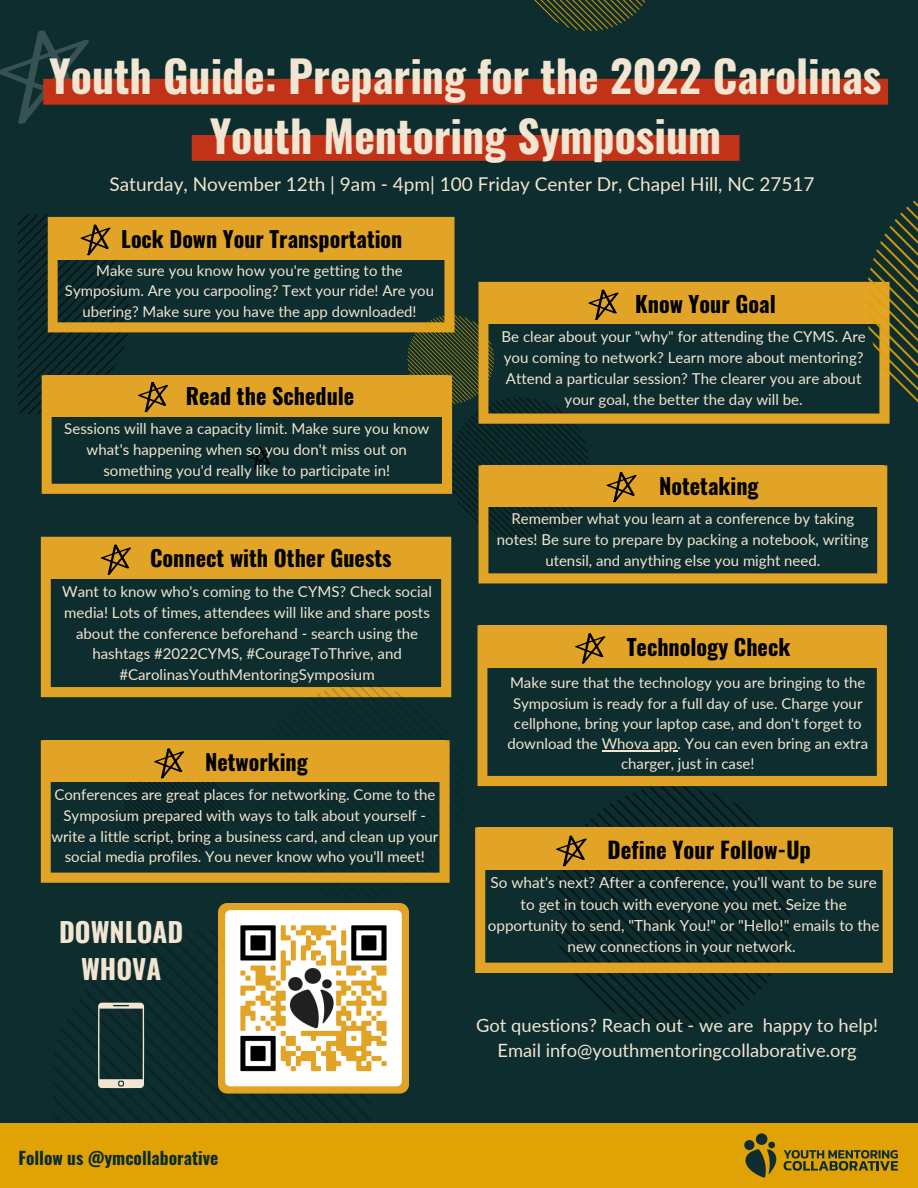
<style>
.page{position:relative;width:918px;height:1188px;background:#0d2d2e}
.page>*{position:absolute;margin:0;border:0;box-sizing:border-box;transform-origin:0 0}
.t1{font:700 43.8px/60.6px "Oswald";color:#f2e5d1;text-align:center}
.t2{font:700 27px/37.2px "Oswald";color:#f2e5d1;text-align:center}
.t3{font:700 22.5px "Oswald";color:#000}
.t4{font:700 22.2px "Oswald";color:#000}
.t5{font:700 22.05px "Oswald";color:#000}
.t6{font:19.05px "Lato";color:#f2e5d1}
.t7{font:18.3px/24.9px "Lato";color:#f2e5d1;text-align:center}
.t8{font:700 18.3px "Oswald";color:#000}
.t9{font:700 17.4px "Oswald";color:#0d2d2e}
.t10{font:15.3px/21.3px "Lato";color:#f2e5d1;text-align:center}
.t11{font:15px/21px "Lato";color:#f2e5d1;text-align:center}
.t12{font:14.85px/20.9px "Lato";color:#f2e5d1;text-align:center}
</style>
<div class="page">
<img style="left:19px;top:214px;width:110px;height:200px">
<img style="left:534px;top:0;width:111px;height:30px">
<img style="left:451px;top:403px;width:137px;height:135px">
<div style="left:0;top:1123px;width:918px;height:65px;background:#e0a205"></div>
<img style="left:574px;top:787px;width:198px;height:241px">
<svg style="left:48px;top:217px;width:407px;height:115px"></svg>
<svg style="left:81px;top:224px;width:30px;height:31px"></svg>
<img style="left:407px;top:316px;width:72px;height:87px">
<svg style="left:479px;top:282px;width:411px;height:142px"></svg>
<div style="left:481px;top:282px;width:405px;height:42px;background:#e1a427"></div>
<svg style="left:588px;top:290px;width:31px;height:30px"></svg>
<svg style="left:42px;top:375px;width:410px;height:119px"></svg>
<div style="left:44px;top:375px;width:405px;height:42px;background:#e1a427"></div>
<svg style="left:138px;top:382px;width:30px;height:30px"></svg>
<svg style="left:479px;top:465px;width:408px;height:118px"></svg>
<div style="left:481px;top:465px;width:403px;height:42px;background:#e1a427"></div>
<svg style="left:606px;top:472px;width:31px;height:30px"></svg>
<svg style="left:41px;top:537px;width:410px;height:160px"></svg>
<div style="left:43px;top:537px;width:405px;height:42px;background:#e1a427"></div>
<svg style="left:101px;top:544px;width:30px;height:31px"></svg>
<img style="left:257px;top:686px;width:195px;height:12px">
<svg style="left:478px;top:625px;width:409px;height:161px"></svg>
<div style="left:480px;top:625px;width:404px;height:43px;background:#e1a427"></div>
<svg style="left:575px;top:633px;width:30px;height:30px"></svg>
<hr style="left:602px;top:750px;width:75px;height:1px;background:#f2e5d1">
<svg style="left:41px;top:740px;width:409px;height:143px"></svg>
<div style="left:43px;top:740px;width:403px;height:42px;background:#e1a427"></div>
<svg style="left:154px;top:748px;width:30px;height:30px"></svg>
<svg style="left:475px;top:827px;width:418px;height:146px"></svg>
<div style="left:478px;top:827px;width:411px;height:43px;background:#e1a427"></div>
<svg style="left:556px;top:835px;width:31px;height:31px"></svg>
<svg style="left:744px;top:1133px;width:33px;height:45px"></svg>
<svg style="left:784px;top:1150px;width:114px;height:21px"></svg>
<svg style="left:0;top:30px;width:89px;height:94px"></svg>
<div style="left:43px;top:79px;width:845px;height:26px;background:#c13216"></div>
<div style="left:192px;top:135px;width:548px;height:26px;background:#c13216"></div>
<img style="left:866px;top:200px;width:52px;height:208px">
<img style="left:218px;top:904px;width:191px;height:190px">
<svg style="left:98px;top:1003px;width:46px;height:85px"></svg>
<h1 class="t1" style="left:49px;top:44px;width:834px">Youth Guide: Preparing for the 2022 Carolinas<br>Youth Mentoring Symposium</h1>
<p class="t6" style="left:110px;top:172px;width:707px">Saturday, November 12th | 9am - 4pm| 100 Friday Center Dr, Chapel Hill, NC 27517</p>
<h3 class="t5" style="left:121px;top:222px;width:283px">Lock Down Your Transportation</h3>
<p class="t12" style="left:65px;top:260px;width:371px">Make sure you know how you're getting to the<br>Symposium. Are you carpooling? Text your ride! Are you ubering? Make sure you have the app downloaded!</p>
<p class="t8" style="left:82px;top:373px;width:202px">Connect with Other Guests</p>
<p class="t11" style="left:64px;top:418px;width:367px">Sessions will have a capacity limit. Make sure you know what's happening when so you don't miss out on something you'd really like to participate in!</p>
<h3 class="t4" style="left:186px;top:378px;width:170px">Read the Schedule</h3>
<h3 class="t4" style="left:150px;top:541px;width:243px">Connect with Other Guests</h3>
<p class="t11" style="left:62px;top:580px;width:371px">Want to know who's coming to the CYMS? Check social media! Lots of times, attendees will like and share posts about the conference beforehand - search using the hashtags #2022CYMS, #CourageToThrive, and #CarolinasYouthMentoringSymposium</p>
<h3 class="t5" style="left:205px;top:745px;width:104px">Networking</h3>
<p class="t11" style="left:51px;top:784px;width:388px">Conferences are great places for networking. Come to the Symposium prepared with ways to talk about yourself - write a little script, bring a business card, and clean up your social media profiles. You never know who you'll meet!</p>
<h2 class="t2" style="left:59px;top:912px;width:126px">DOWNLOAD<br>WHOVA</h2>
<p class="t9" style="left:18px;top:1144px;width:201px">Follow us @ymcollaborative</p>
<h3 class="t4" style="left:635px;top:286px;width:142px">Know Your Goal</h3>
<p class="t11" style="left:502px;top:326px;width:366px">Be clear about your "why" for attending the CYMS. Are you coming to network? Learn more about mentoring?<br>Attend a particular session? The clearer you are about your goal, the better the day will be.</p>
<h3 class="t5" style="left:659px;top:469px;width:101px">Notetaking</h3>
<p class="t11" style="left:497px;top:508px;width:373px">Remember what you learn at a conference by taking notes! Be sure to prepare by packing a notebook, writing utensil, and anything else you might need.</p>
<h3 class="t5" style="left:627px;top:630px;width:165px">Technology Check</h3>
<p class="t11" style="left:507px;top:672px;width:362px;line-height:20.2px">Make sure that the technology you are bringing to the Symposium is ready for a full day of use. Charge your cellphone, bring your laptop case, and don't forget to download the Whova app. You can even bring an extra charger, just in case!</p>
<h3 class="t3" style="left:608px;top:832px;width:205px">Define Your Follow-Up</h3>
<p class="t10" style="left:488px;top:872px;width:393px">So what's next? After a conference, you'll want to be sure to get in touch with everyone you met. Seize the opportunity to send, "Thank You!" or "Hello!" emails to the new connections in your network.</p>
<p class="t7" style="left:476px;top:1012px;width:403px">Got questions? Reach out - we are happy to help!<br>Email info@youthmentoringcollaborative.org</p>
</div>
